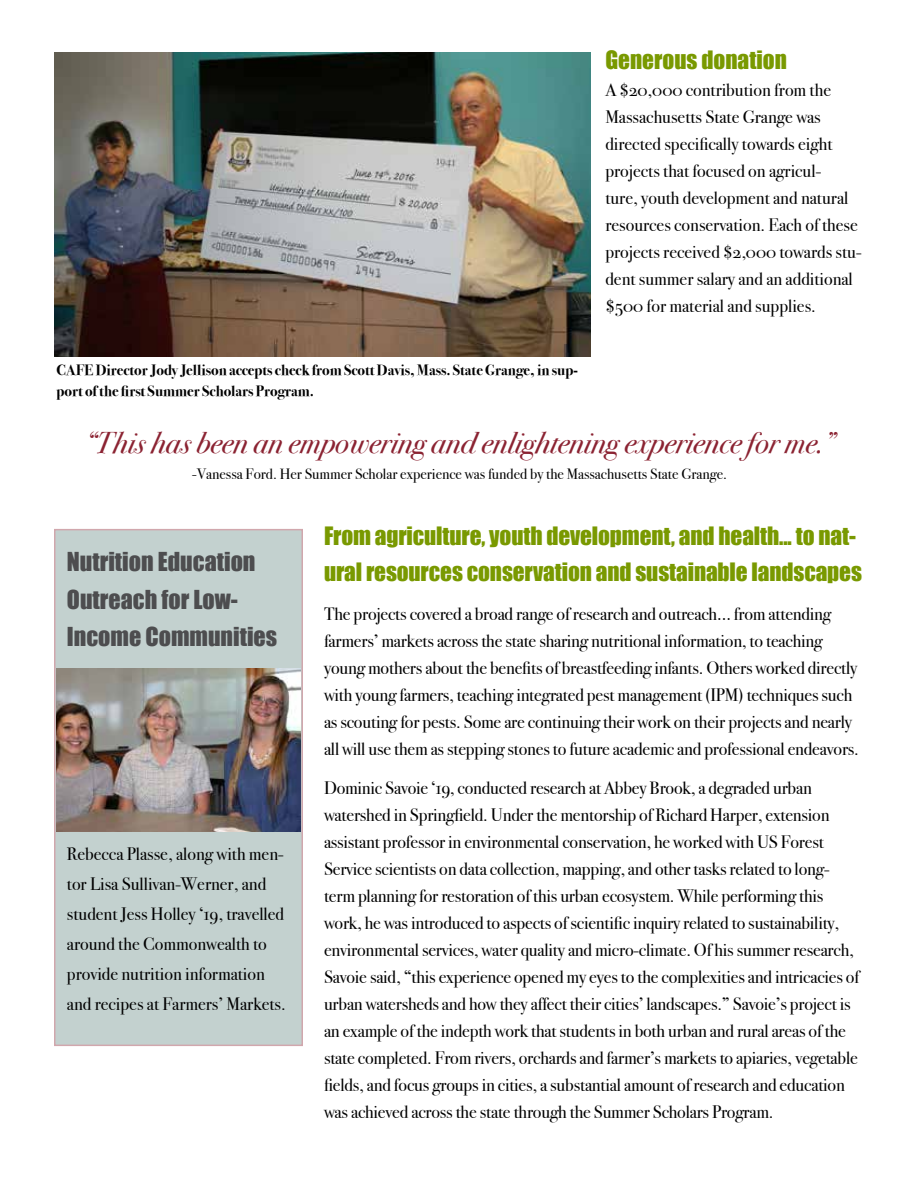
<style>
.page{position:relative;width:918px;height:1188px;background:#fff}
.page>*{position:absolute;margin:0;border:0;box-sizing:border-box;transform-origin:0 0}
.t1{font:italic 30px "Bodoni Svty Two OSITCTT";color:#8b2332}
.t2{font:24px/37.5px "Impact";color:#4d4d4f}
.t3{font:23.25px/36px "Impact";letter-spacing:-.005em;color:#799900}
.t4{font:18px/27px "Bodoni Svty Two OSITCTT";letter-spacing:-.01em;color:#000}
.t5{font:700 15px/21px "Bodoni Svty Two OSITCTT";color:#000}
.t6{font:15px "Bodoni Svty Two OSITCTT";color:#000}
</style>
<div class="page">
<div style="left:54px;top:529px;width:249px;height:517px;background:#c3d1cf"></div>
<img style="left:56px;top:668px;width:245px;height:163px">
<img style="left:54px;top:53px;width:537px;height:303px">
<p class="t3" style="left:605px;top:41px;width:183px">Generous donation</p>
<p class="t4" style="left:605px;top:77px;width:258px">A $20,000 contribution from the Massachusetts State Grange was directed specifically towards eight projects that focused on agricul-<br>ture, youth development and natural resources conservation. Each of these projects received $2,000 towards stu&shy;dent summer salary and an additional $500 for material and supplies.</p>
<p class="t5" style="left:56px;top:360px;width:523px">CAFE Director Jody Jellison accepts check from Scott Davis, Mass. State Grange, in sup&shy;port of the first Summer Scholars Program.</p>
<h1 class="t1" style="left:85px;top:425px;width:750px">“This has been an empowering and enlightening experience for me.”</h1>
<p class="t6" style="left:192px;top:465px;width:536px">-Vanessa Ford. Her Summer Scholar experience was funded by the Massachusetts State Grange.</p>
<h2 class="t2" style="left:67px;top:542px;width:212px">Nutrition Education<br>Outreach for Low-<br>Income Communities</h2>
<p class="t4" style="left:67px;top:839px;width:220px;line-height:30px">Rebecca Plasse, along with men&shy;tor Lisa Sullivan-Werner, and student Jess Holley ‘19, travelled around the Commonwealth to provide nutrition information and recipes at Farmers’ Markets.</p>
<p class="t3" style="left:324px;top:518px;width:539px">From agriculture, youth development, and health... to nat&shy;ural resources conservation and sustainable landscapes</p>
<p class="t4" style="left:324px;top:601px;width:536px">The projects covered a broad range of research and outreach… from attending farmers’ markets across the state sharing nutritional information, to teaching young mothers about the benefits of breastfeeding infants. Others worked directly with young farmers, teaching integrated pest management (IPM) techniques such as scouting for pests. Some are continuing their work on their projects and nearly all will use them as stepping stones to future academic and professional endeavors.</p>
<p class="t4" style="left:324px;top:775px;width:537px">Dominic Savoie ‘19, conducted research at Abbey Brook, a degraded urban watershed in Springfield. Under the mentorship of Richard Harper, extension assistant professor in environmental conservation, he worked with US Forest Service scientists on data collection, mapping, and other tasks related to long&shy;term planning for restoration of this urban ecosystem. While performing this work, he was introduced to aspects of scientific inquiry related to sustainability, environmental services, water quality and micro-climate. Of his summer research, Savoie said, “this experience opened my eyes to the complexities and intricacies of urban watersheds and how they affect their cities’ landscapes.” Savoie’s project is an example of the indepth work that students in both urban and rural areas of the state completed. From rivers, orchards and farmer’s markets to apiaries, vegetable fields, and focus groups in cities, a substantial amount of research and education was achieved across the state through the Summer Scholars Program.</p>
</div>
